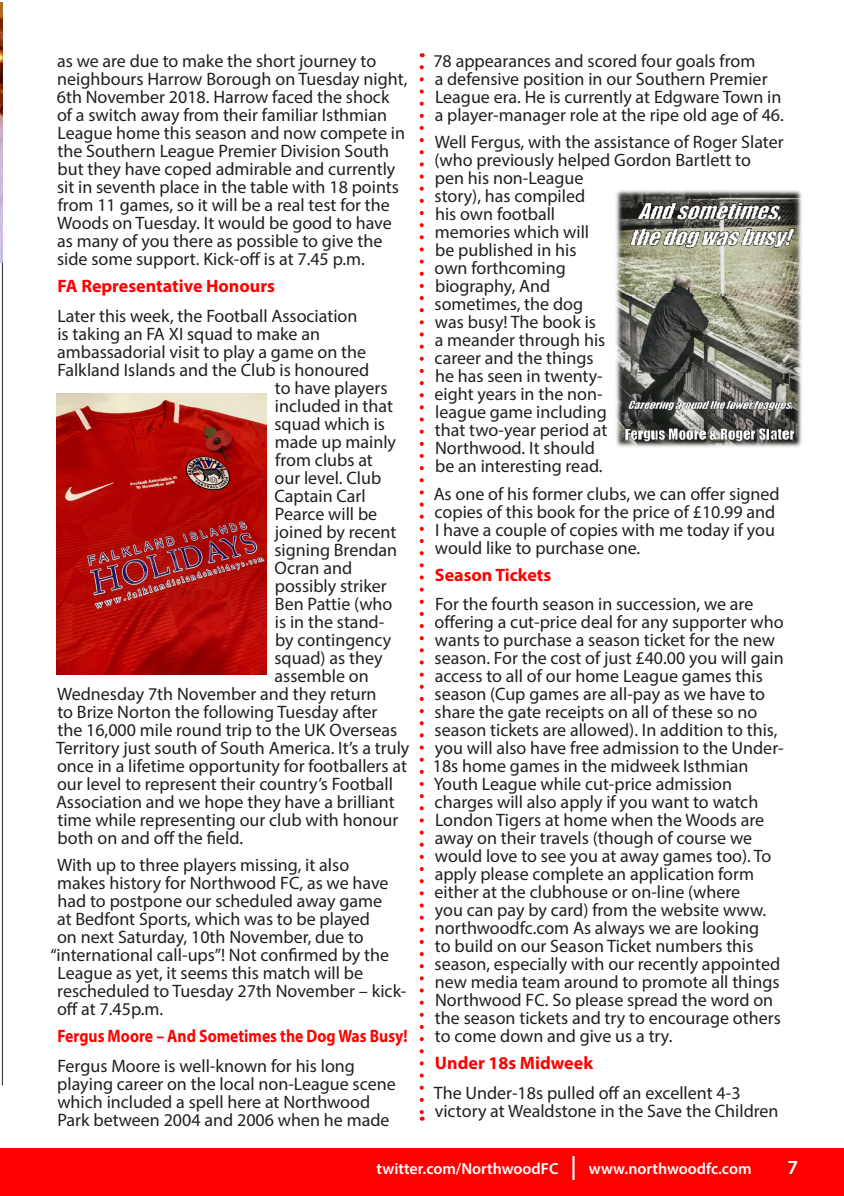
<style>
.page{position:relative;width:844px;height:1196px;background:#fff}
.page>*{position:absolute;margin:0;border:0;box-sizing:border-box;transform-origin:0 0}
.t1{font:600 20px "Myriad Pro";color:#fff}
.Body_text_no_indent{font:18px/18px "Myriad Pro";color:#231f20}
.Club_matters_heading{font:700 18px "Myriad Pro";color:#f00}
.Club_matters_heading-2{font:700 18px "Myriad Pro";color:#f00;scale:.87 1}
.t2{font:600 16px "Myriad Pro";color:#fff}
.s1{font-size:24px}
</style>
<div class="page">
<div style="left:0;top:1148px;width:844px;height:47px;background:#f00"></div>
<hr style="left:2px;top:110px;width:1px;height:975px;background:#231f20">
<svg style="left:420px;top:67px;width:4px;height:1053px"></svg>
<img style="left:616px;top:190px;width:186px;height:257px">
<img style="left:0;top:4px;width:2px;height:259px">
<img style="left:56px;top:393px;width:211px;height:281px">
<p class="Body_text_no_indent" style="left:57px;top:52px;width:352px">as we are due to make the short journey to neighbours Harrow Borough on Tuesday night, 6th November 2018. Harrow faced the shock of a switch away from their familiar Isthmian League home this season and now compete in the Southern League Premier Division South but they have coped admirable and currently sit in seventh place in the table with 18 points from 11 games, so it will be a real test for the Woods on Tuesday. It would be good to have as many of you there as possible to give the side some support. Kick-off is at 7.45 p.m.</p>
<p class="Club_matters_heading" style="left:58px;top:274px;width:219px">FA Representative Honours</p>
<p class="Body_text_no_indent" style="left:57px;top:306px;width:302px">Later this week, the Football Association</p>
<p class="Body_text_no_indent" style="left:57px;top:324px;width:264px">is taking an FA XI squad to make an</p>
<p class="Body_text_no_indent" style="left:57px;top:342px;width:311px">ambassadorial visit to play a game on the</p>
<p class="Body_text_no_indent" style="left:57px;top:360px;width:313px">Falkland Islands and the Club is honoured</p>
<p class="Body_text_no_indent" style="left:275px;top:378px;width:114px">to have players</p>
<p class="Body_text_no_indent" style="left:275px;top:396px;width:120px">included in that</p>
<p class="Body_text_no_indent" style="left:274px;top:414px;width:112px">squad which is</p>
<p class="Body_text_no_indent" style="left:275px;top:432px;width:123px">made up mainly</p>
<p class="Body_text_no_indent" style="left:275px;top:450px;width:99px">from clubs at</p>
<p class="Body_text_no_indent" style="left:274px;top:468px;width:108px">our level. Club</p>
<p class="Body_text_no_indent" style="left:275px;top:486px;width:93px">Captain Carl</p>
<p class="Body_text_no_indent" style="left:275px;top:504px;width:104px">Pearce will be</p>
<p class="Body_text_no_indent" style="left:275px;top:522px;width:123px">joined by recent</p>
<p class="Body_text_no_indent" style="left:274px;top:540px;width:124px">signing Brendan</p>
<p class="Body_text_no_indent" style="left:275px;top:558px;width:79px">Ocran and</p>
<p class="Body_text_no_indent" style="left:275px;top:576px;width:113px">possibly striker</p>
<p class="Body_text_no_indent" style="left:275px;top:594px;width:119px">Ben Pattie (who</p>
<p class="Body_text_no_indent" style="left:275px;top:612px;width:111px">is in the stand-</p>
<p class="Body_text_no_indent" style="left:275px;top:630px;width:118px">by contingency</p>
<p class="Body_text_no_indent" style="left:274px;top:648px;width:109px">squad) as they</p>
<p class="Body_text_no_indent" style="left:275px;top:666px;width:96px">assemble on</p>
<p class="Body_text_no_indent" style="left:57px;top:684px;width:321px">Wednesday 7th November and they return</p>
<p class="Body_text_no_indent" style="left:57px;top:702px;width:322px">to Brize Norton the following Tuesday after</p>
<p class="Body_text_no_indent" style="left:57px;top:720px;width:341px">the 16,000 mile round trip to the UK Overseas</p>
<p class="Body_text_no_indent" style="left:56px;top:738px;width:355px">Territory just south of South America. It’s a truly</p>
<p class="Body_text_no_indent" style="left:57px;top:756px;width:351px">once in a lifetime opportunity for footballers at</p>
<p class="Body_text_no_indent" style="left:57px;top:774px;width:337px">our level to represent their country’s Football</p>
<p class="Body_text_no_indent" style="left:56px;top:792px;width:340px">Association and we hope they have a brilliant</p>
<p class="Body_text_no_indent" style="left:57px;top:810px;width:342px">time while representing our club with honour</p>
<p class="Body_text_no_indent" style="left:58px;top:828px;width:187px">both on and off the field.</p>
<p class="Body_text_no_indent" style="left:57px;top:855px;width:294px">With up to three players missing, it also</p>
<p class="Body_text_no_indent" style="left:57px;top:873px;width:333px">makes history for Northwood FC, as we have</p>
<p class="Body_text_no_indent" style="left:57px;top:891px;width:326px">had to postpone our scheduled away game</p>
<p class="Body_text_no_indent" style="left:57px;top:909px;width:314px">at Bedfont Sports, which was to be played</p>
<p class="Body_text_no_indent" style="left:57px;top:927px;width:308px">on next Saturday, 10th November, due to</p>
<p class="Body_text_no_indent" style="left:51px;top:945px;width:340px">“international call-ups”! Not confirmed by the</p>
<p class="Body_text_no_indent" style="left:57px;top:963px;width:307px">League as yet, it seems this match will be</p>
<p class="Body_text_no_indent" style="left:57px;top:981px;width:351px">rescheduled to Tuesday 27th November – kick-</p>
<p class="Body_text_no_indent" style="left:57px;top:999px;width:108px">off at 7.45p.m.</p>
<p class="Club_matters_heading-2" style="left:57px;top:1024px;width:404px">Fergus Moore – And Sometimes the Dog Was Busy!</p>
<p class="Body_text_no_indent" style="left:57px;top:1056px;width:340px">Fergus Moore is well-known for his long playing career on the local non-League scene which included a spell here at Northwood Park between 2004 and 2006 when he made</p>
<p class="Body_text_no_indent" style="left:433px;top:52px;width:352px">78 appearances and scored four goals from<br>a defensive position in our Southern Premier League era. He is currently at Edgware Town in a player-manager role at the ripe old age of 46.</p>
<p class="Body_text_no_indent" style="left:434px;top:133px;width:351px">Well Fergus, with the assistance of Roger Slater (who previously helped Gordon Bartlett to pen his non-League<br>story), has compiled<br>his own football<br>memories which will<br>be published in his<br>own forthcoming<br>biography, And<br>sometimes, the dog<br>was busy! The book is<br>a meander through his<br>career and the things<br>he has seen in twenty-<br>eight years in the non-<br>league game including<br>that two-year period at<br>Northwood. It should<br>be an interesting read.</p>
<p class="Body_text_no_indent" style="left:434px;top:484px;width:347px">As one of his former clubs, we can offer signed copies of this book for the price of £10.99 and I have a couple of copies with me today if you would like to purchase one.</p>
<p class="Club_matters_heading" style="left:435px;top:562px;width:118px">Season Tickets</p>
<p class="Body_text_no_indent" style="left:433px;top:594px;width:352px">For the fourth season in succession, we are offering a cut-price deal for any supporter who wants to purchase a season ticket for the new season. For the cost of just £40.00 you will gain access to all of our home League games this season (Cup games are all-pay as we have to share the gate receipts on all of these so no season tickets are allowed). In addition to this, you will also have free admission to the Under-18s home games in the midweek Isthmian Youth League while cut-price admission charges will also apply if you want to watch London Tigers at home when the Woods are away on their travels (though of course we would love to see you at away games too). To apply please complete an application form either at the clubhouse or on-line (where<br>you can pay by card) from the website www. northwoodfc.com As always we are looking<br>to build on our Season Ticket numbers this season, especially with our recently appointed new media team around to promote all things Northwood FC. So please spread the word on the season tickets and try to encourage others to come down and give us a try.</p>
<p class="Club_matters_heading" style="left:435px;top:1051px;width:160px">Under 18s Midweek</p>
<p class="Body_text_no_indent" style="left:434px;top:1083px;width:346px">The Under-18s pulled off an excellent 4-3 victory at Wealdstone in the Save the Children</p>
<p class="t2" style="left:377px;top:1158px;width:376px">twitter.com/NorthwoodFC <span class="s1">|</span> www.northwoodfc.com</p>
<p class="t1" style="left:788px;top:1154px;width:12px">7</p>
</div>
